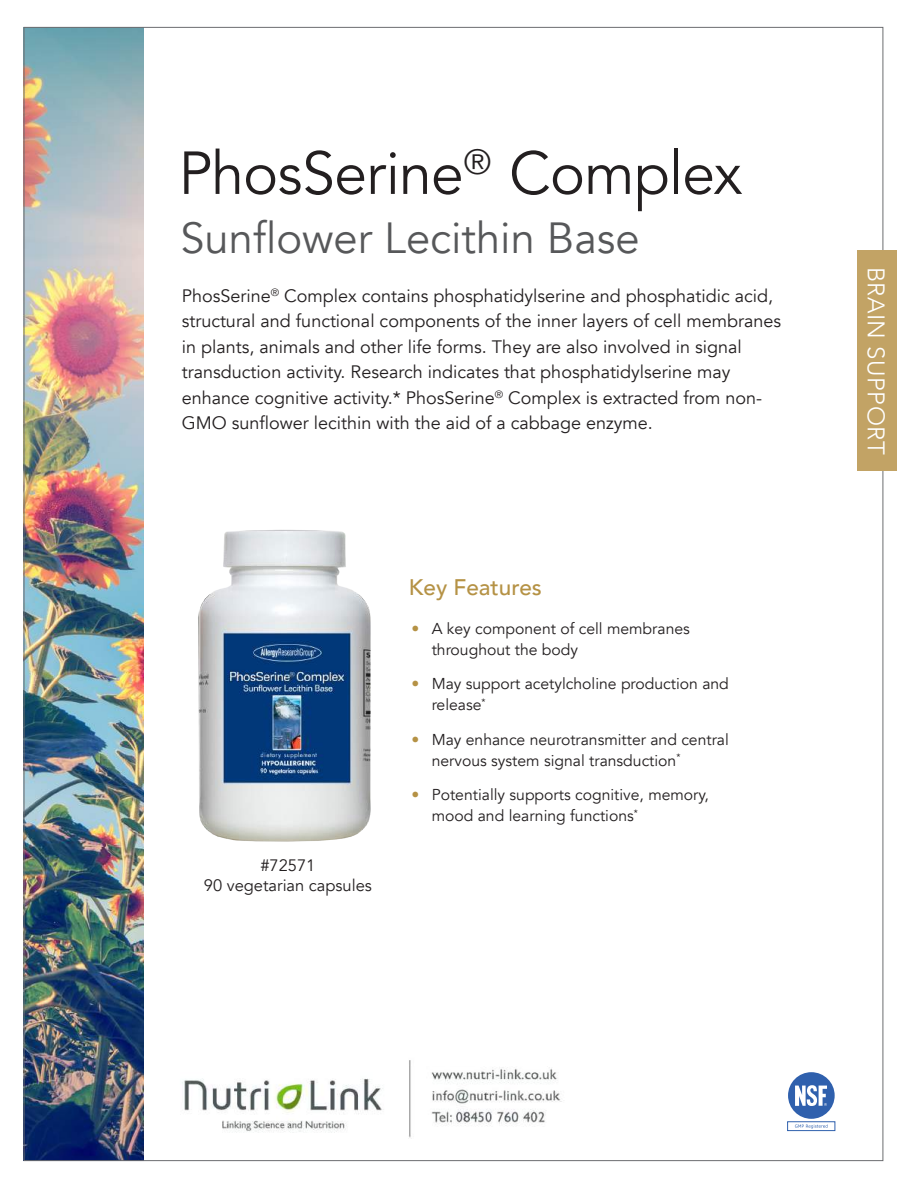
<style>
.page{position:relative;width:918px;height:1188px;background:#fff}
.page>*{position:absolute;margin:0;border:0;box-sizing:border-box;transform-origin:0 0}
.t1{font:60px "Avenir";letter-spacing:-.01em;color:#231f20}
.t2{font:43.5px "Avenir";color:#57585a}
.t3{font:300 24px "Avenir";letter-spacing:.02em;color:#fff}
.t4{font:500 22.5px "Avenir";color:#b59245}
.t5{font:18px/25.5px "Avenir";color:#231f20}
.t6{font:16.5px/19.8px "Avenir";color:#231f20;text-align:center}
.t7{font:15.75px/21px "Avenir";color:#231f20}
.s1{color:#b59245}
</style>
<div class="page">
<img style="left:198px;top:530px;width:173px;height:312px">
<div style="left:788px;top:1072px;width:47px;height:47px;background:#2f60ad;border-radius:50%"></div>
<div style="left:787px;top:1121px;width:48px;height:10px;border:1px solid #3061ad"></div>
<svg style="left:795px;top:1085px;width:32px;height:21px"></svg>
<svg style="left:795px;top:1124px;width:33px;height:5px"></svg>
<img style="left:26px;top:29px;width:118px;height:1130px">
<div style="left:858px;top:250px;width:39px;height:221px;background:#c2a365"></div>
<img style="left:182px;top:1060px;width:380px;height:78px">
<h1 class="t1" style="left:179px;top:138px;width:565px">PhosSerine<sup>®</sup> Complex</h1>
<h2 class="t2" style="left:180px;top:212px;width:461px">Sunflower Lecithin Base</h2>
<p class="t5" style="left:182px;top:283px;width:601px">PhosSerine<sup>®</sup> Complex contains phosphatidylserine and phosphatidic acid, structural and functional components of the inner layers of cell membranes in plants, animals and other life forms. They are also involved in signal transduction activity. Research indicates that phosphatidylserine may enhance cognitive activity.* PhosSerine<sup>®</sup> Complex is extracted from non-GMO sunflower lecithin with the aid of a cabbage enzyme.</p>
<p class="t4" style="left:409px;top:567px;width:134px">Key Features</p>
<p class="t6" style="left:204px;top:856px;width:170px">#72571<br>90 vegetarian capsules</p>
<p class="t7" style="left:432px;top:618px;width:260px;text-indent:-20px"><span class="s1">•</span> A key component of cell membranes throughout the body</p>
<p class="t7" style="left:432px;top:673px;width:299px;text-indent:-20px"><span class="s1">•</span> May support acetylcholine production and release<sup>*</sup></p>
<p class="t7" style="left:432px;top:729px;width:299px;text-indent:-20px"><span class="s1">•</span> May enhance neurotransmitter and central nervous system signal transduction<sup>*</sup></p>
<p class="t7" style="left:432px;top:784px;width:279px;text-indent:-20px"><span class="s1">•</span> Potentially supports cognitive, memory, mood and learning functions<sup>*</sup></p>
<h3 class="t3" style="left:890px;top:267px;width:190px;rotate:90deg">BRAIN SUPPORT</h3>
</div>
